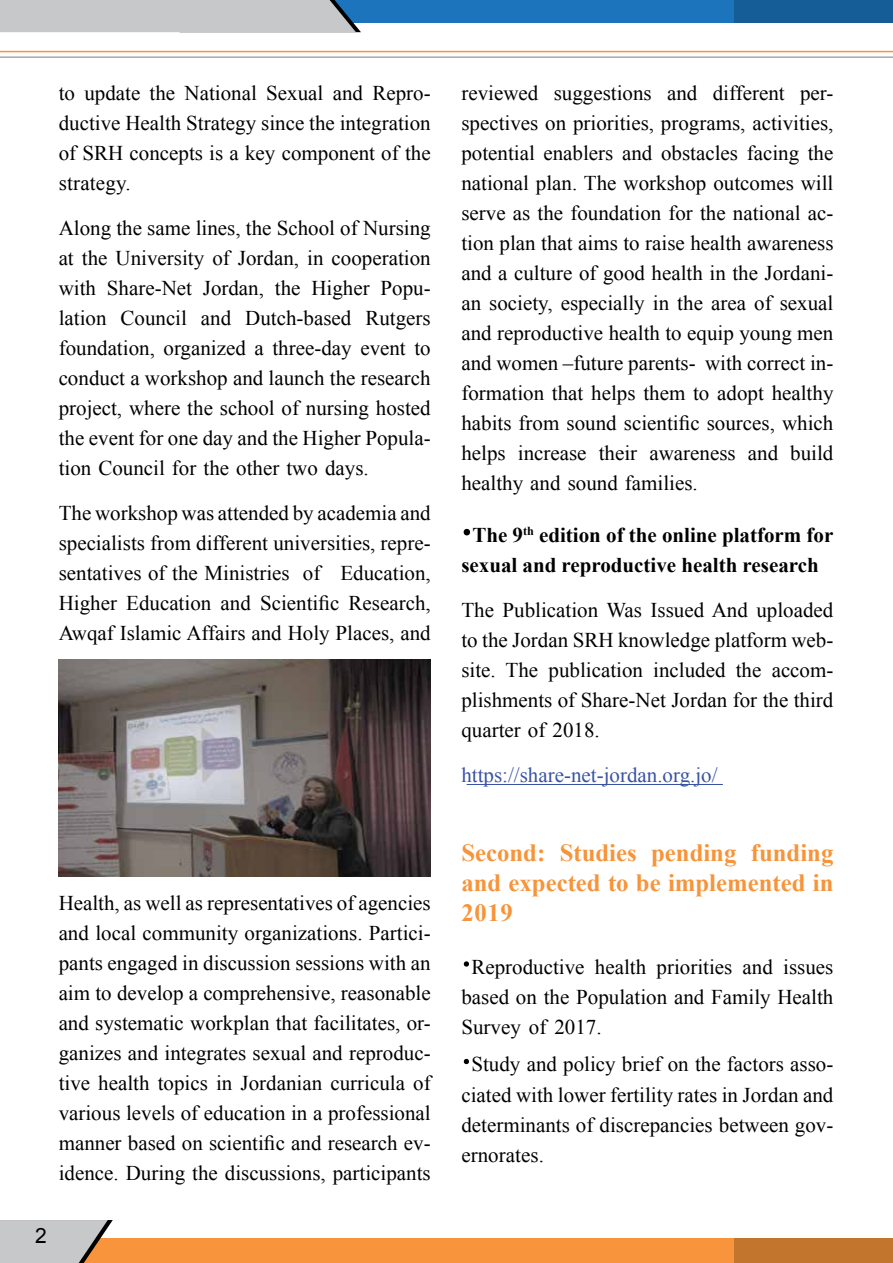
<style>
.page{position:relative;width:893px;height:1263px;background:#fff}
.page>*{position:absolute;margin:0;border:0;box-sizing:border-box;transform-origin:0 0}
.t1{font:60px "Adobe Arabic";color:#000}
.t2{font:700 60px "Adobe Arabic";color:#000}
.t3{font:700 24.75px/30px "Times New Roman";color:#f7943a}
.t4{font:21px/30px "Times New Roman";color:#000}
.t5{font:700 21px "Times New Roman";color:#000}
.t6{font:21px "Times New Roman";color:#3953a4}
.t7{font:21px "Arial";color:#000}
.t8{font:700 12.3px "Times New Roman";color:#000}
</style>
<div class="page">
<div style="left:0;top:0;width:893px;height:23px;background:#1c75bc"></div>
<div style="left:0;top:0;width:361px;height:32px;background:#c7c8ca"></div>
<div style="left:0;top:1239px;width:893px;height:24px;background:#f7943c"></div>
<hr style="left:0;top:51px;width:893px;height:1px;background:#f7933a">
<hr style="left:0;top:56px;width:893px;height:2px;background:#a7a9ac">
<div style="left:735px;top:1239px;width:158px;height:24px;background:#c2752d"></div>
<svg style="left:0;top:1220px;width:113px;height:43px;background:#c4bab2"></svg>
<div style="left:735px;top:0;width:158px;height:23px;background:#155d97"></div>
<hr style="left:467px;top:784px;width:256px;height:1px;background:#3953a4">
<img style="left:59px;top:659px;width:372px;height:217px">
<p class="t4" style="left:59px;top:77px;width:374px">to update the National Sexual and Repro-</p>
<p class="t4" style="left:59px;top:107px;width:374px">ductive Health Strategy since the integration</p>
<p class="t4" style="left:59px;top:137px;width:374px">of SRH concepts is a key component of the strategy.</p>
<p class="t4" style="left:59px;top:212px;width:374px">Along the same lines, the School of Nursing at the University of Jordan, in cooperation</p>
<p class="t4" style="left:59px;top:272px;width:39px">with</p>
<p class="t4" style="left:107px;top:272px;width:87px">Share-Net</p>
<p class="t4" style="left:203px;top:272px;width:63px">Jordan,</p>
<p class="t4" style="left:275px;top:272px;width:27px">the</p>
<p class="t4" style="left:311px;top:272px;width:60px">Higher</p>
<p class="t4" style="left:381px;top:272px;width:52px">Popu-</p>
<p class="t4" style="left:59px;top:302px;width:49px">lation</p>
<p class="t4" style="left:120px;top:302px;width:68px">Council</p>
<p class="t4" style="left:201px;top:302px;width:32px">and</p>
<p class="t4" style="left:245px;top:302px;width:108px">Dutch-based</p>
<p class="t4" style="left:365px;top:302px;width:67px">Rutgers</p>
<p class="t4" style="left:59px;top:332px;width:374px;text-align:justify">foundation, organized a three-day event to conduct a workshop and launch the research project, where the school of nursing hosted</p>
<p class="t4" style="left:59px;top:422px;width:374px">the event for one day and the Higher Popula-</p>
<p class="t4" style="left:59px;top:452px;width:312px">tion Council for the other two days.</p>
<p class="t4" style="left:59px;top:497px;width:374px">The workshop was attended by academia and</p>
<p class="t4" style="left:59px;top:527px;width:374px">specialists from different universities, repre-</p>
<p class="t4" style="left:59px;top:557px;width:233px">sentatives of the Ministries</p>
<p class="t4" style="left:303px;top:557px;width:19px">of</p>
<p class="t4" style="left:340px;top:557px;width:92px">Education,</p>
<p class="t4" style="left:59px;top:587px;width:374px">Higher Education and Scientific Research,<br>Awqaf Islamic Affairs and Holy Places, and</p>
<p class="t4" style="left:59px;top:887px;width:374px">Health, as well as representatives of agencies</p>
<p class="t4" style="left:59px;top:917px;width:374px">and local community organizations. Partici-</p>
<p class="t4" style="left:59px;top:947px;width:374px">pants engaged in discussion sessions with an</p>
<p class="t4" style="left:59px;top:977px;width:374px">aim to develop a comprehensive, reasonable</p>
<p class="t4" style="left:59px;top:1007px;width:374px">and systematic workplan that facilitates, or-</p>
<p class="t4" style="left:59px;top:1037px;width:374px">ganizes and integrates sexual and reproduc-</p>
<p class="t4" style="left:59px;top:1067px;width:374px">tive health topics in Jordanian curricula of</p>
<p class="t4" style="left:59px;top:1097px;width:374px">various levels of education in a professional</p>
<p class="t4" style="left:59px;top:1127px;width:374px">manner based on scientific and research ev-</p>
<p class="t4" style="left:59px;top:1157px;width:374px">idence. During the discussions, participants</p>
<p class="t7" style="left:35px;top:1221px;width:13px">2</p>
<p class="t4" style="left:461px;top:77px;width:78px">reviewed</p>
<p class="t4" style="left:554px;top:77px;width:100px">suggestions</p>
<p class="t4" style="left:667px;top:77px;width:32px">and</p>
<p class="t4" style="left:713px;top:77px;width:73px">different</p>
<p class="t4" style="left:800px;top:77px;width:35px">per-</p>
<p class="t4" style="left:461px;top:107px;width:374px">spectives on priorities, programs, activities,</p>
<p class="t4" style="left:461px;top:137px;width:374px">potential enablers and obstacles facing the national plan. The workshop outcomes will</p>
<p class="t4" style="left:461px;top:197px;width:374px">serve as the foundation for the national ac-</p>
<p class="t4" style="left:461px;top:227px;width:374px">tion plan that aims to raise health awareness</p>
<p class="t4" style="left:461px;top:257px;width:374px">and a culture of good health in the Jordani-</p>
<p class="t4" style="left:461px;top:287px;width:374px">an society, especially in the area of sexual</p>
<p class="t4" style="left:461px;top:317px;width:374px">and reproductive health to equip young men</p>
<p class="t4" style="left:461px;top:347px;width:374px">and women –future parents- with correct in-</p>
<p class="t4" style="left:461px;top:377px;width:374px">formation that helps them to adopt healthy</p>
<p class="t4" style="left:461px;top:407px;width:374px;text-align:right">habits from sound scientific sources, which build</p>
<p class="t4" style="left:461px;top:437px;width:238px">helps<br>healthy and sound families.</p>
<p class="t5" style="left:539px;top:520px;width:296px">edition of the online platform for</p>
<p class="t4" style="left:518px;top:437px;width:70px">increase</p>
<p class="t4" style="left:599px;top:437px;width:40px">their</p>
<p class="t4" style="left:748px;top:437px;width:32px">and</p>
<p class="t4" style="left:649px;top:437px;width:88px">awareness</p>
<p class="t8" style="left:523px;top:522px;width:12px">th</p>
<p class="t5" style="left:472px;top:520px;width:52px">The 9</p>
<h1 class="t2" style="left:461px;top:486px;width:12px">·</h1>
<p class="t5" style="left:461px;top:550px;width:359px">sexual and reproductive health research</p>
<p class="t4" style="left:461px;top:595px;width:374px">The Publication Was Issued And uploaded</p>
<p class="t4" style="left:461px;top:625px;width:374px">to the Jordan SRH knowledge platform web-</p>
<p class="t4" style="left:461px;top:655px;width:36px">site.</p>
<p class="t4" style="left:506px;top:655px;width:34px">The</p>
<p class="t4" style="left:548px;top:655px;width:96px">publication</p>
<p class="t4" style="left:653px;top:655px;width:74px">included</p>
<p class="t4" style="left:736px;top:655px;width:27px">the</p>
<p class="t4" style="left:772px;top:655px;width:63px">accom-</p>
<p class="t4" style="left:461px;top:685px;width:374px">plishments of Share-Net Jordan for the third</p>
<p class="t4" style="left:461px;top:715px;width:140px">quarter of 2018.</p>
<p class="t6" style="left:461px;top:761px;width:258px">https://share-net-jordan.org j o. /</p>
<p class="t3" style="left:560px;top:837px;width:79px">Studies</p>
<p class="t3" style="left:651px;top:837px;width:87px">pending</p>
<p class="t3" style="left:751px;top:837px;width:84px">funding</p>
<p class="t3" style="left:461px;top:837px;width:374px">Second:<br>and expected to be implemented in<br>2019</p>
<p class="t4" style="left:783px;top:952px;width:52px">issues</p>
<p class="t4" style="left:471px;top:952px;width:115px">Reproductive</p>
<p class="t4" style="left:595px;top:952px;width:53px">health</p>
<p class="t4" style="left:656px;top:952px;width:77px">priorities</p>
<p class="t4" style="left:743px;top:952px;width:32px">and</p>
<h1 class="t1" style="left:461px;top:918px;width:12px">·</h1>
<p class="t4" style="left:461px;top:982px;width:374px">based on the Population and Family Health<br>Survey of 2017.</p>
<p class="t4" style="left:471px;top:1049px;width:363px">Study and policy brief on the factors asso-</p>
<h1 class="t1" style="left:461px;top:1016px;width:12px">·</h1>
<p class="t4" style="left:461px;top:1079px;width:374px">ciated with lower fertility rates in Jordan and</p>
<p class="t4" style="left:461px;top:1109px;width:374px">determinants of discrepancies between gov-</p>
<p class="t4" style="left:461px;top:1139px;width:84px">ernorates.</p>
</div>
